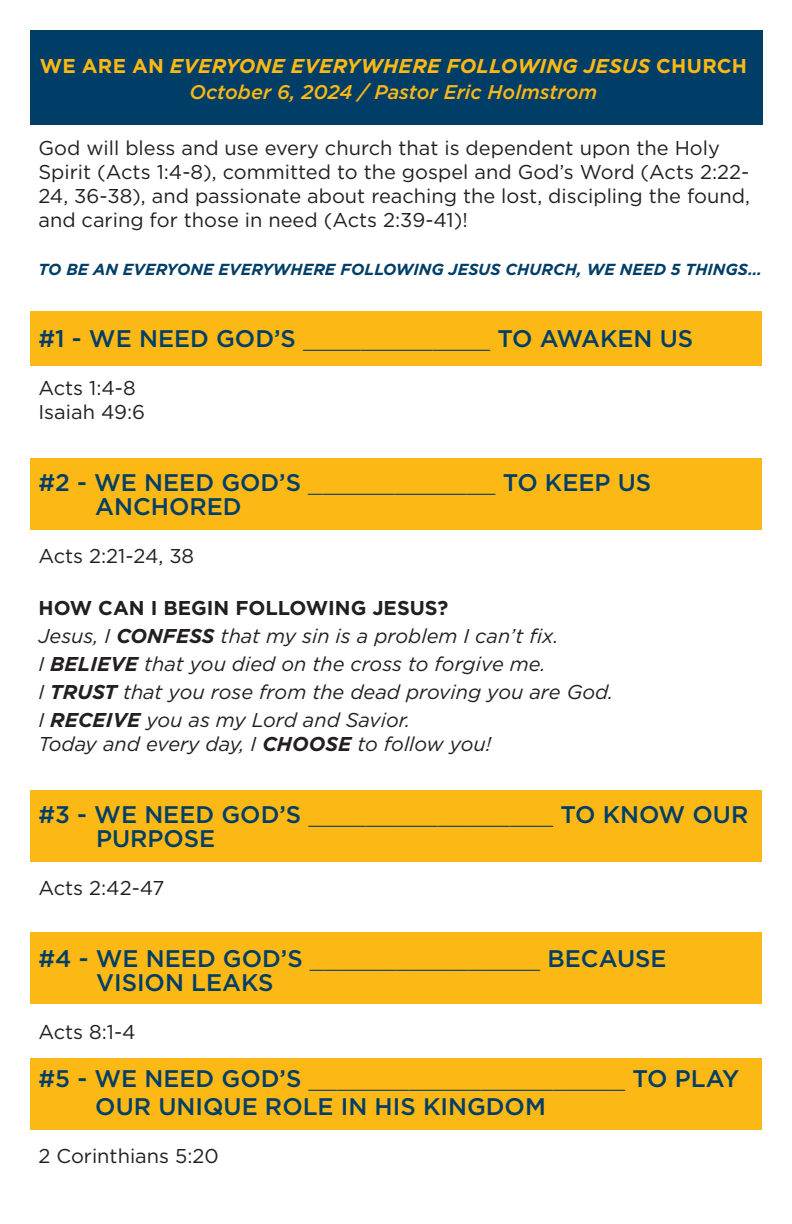
<style>
.page{position:relative;width:792px;height:1224px;background:#fff}
.page>*{position:absolute;margin:0;border:0;box-sizing:border-box;transform-origin:0 0}
.Hang_indent_1{font:500 24px/24px "Gotham";color:#013e67}
.Hang_3{font:500 24px "Gotham";color:#013e67}
.Hang_indent_1-2{font:20px/24px "Gotham";color:#231f20}
.Hang_indent_1-3{font:italic 20px "Gotham";color:#231f20}
.t1{font:italic 700 20px "Gotham";letter-spacing:.01em;color:#fcb814}
.Hang_indent_1-4{font:700 20px "Gotham";color:#231f20}
.t2{font:italic 500 19.8px "Gotham";color:#fcb814}
.t3{font:italic 700 16px "Gotham";color:#013e67}
.s1{font-style:normal}
.s2{font-weight:300}
.s3{font-weight:700}
</style>
<div class="page">
<div style="left:30px;top:311px;width:732px;height:55px;background:#fcb814"></div>
<div style="left:30px;top:458px;width:732px;height:72px;background:#fcb814"></div>
<div style="left:30px;top:790px;width:732px;height:72px;background:#fcb814"></div>
<div style="left:30px;top:932px;width:732px;height:72px;background:#fcb814"></div>
<div style="left:30px;top:1058px;width:732px;height:72px;background:#fcb814"></div>
<div style="left:30px;top:31px;width:732px;height:94px;background:#013e67"></div>
<p class="t1" style="left:40px;top:53px;width:709px"><span class="s1">WE ARE AN</span> EVERYONE EVERYWHERE FOLLOWING JESUS <span class="s1">CHURCH</span></p>
<p class="t2" style="left:190px;top:79px;width:409px">October 6, 2024 / Pastor Eric Holmstrom</p>
<p class="Hang_indent_1-2" style="left:38px;top:136px;width:713px">God will bless and use every church that is dependent upon the Holy Spirit (Acts 1:4-8), committed to the gospel and God’s Word (Acts 2:22- 24, 36-38), and passionate about reaching the lost, discipling the found, and caring for those in need (Acts 2:39-41)!</p>
<p class="t3" style="left:38px;top:259px;width:725px">TO BE AN EVERYONE EVERYWHERE FOLLOWING JESUS CHURCH, WE NEED 5 THINGS…</p>
<p class="Hang_3" style="left:38px;top:323px;width:656px">#1 - WE NEED GOD’S <span class="s2">_____________</span> TO AWAKEN US</p>
<p class="Hang_indent_1-2" style="left:38px;top:376px;width:99px">Acts 1:4-8</p>
<p class="Hang_indent_1-2" style="left:38px;top:400px;width:108px">Isaiah 49:6</p>
<p class="Hang_indent_1" style="left:95px;top:471px;width:558px;text-indent:-57px">#2 - WE NEED GOD’S <span class="s2">_____________</span> TO KEEP US<br>ANCHORED</p>
<p class="Hang_indent_1-2" style="left:38px;top:544px;width:157px">Acts 2:21-24, 38</p>
<p class="Hang_indent_1-4" style="left:38px;top:595px;width:411px">HOW CAN I BEGIN FOLLOWING JESUS?</p>
<p class="Hang_indent_1-3" style="left:38px;top:624px;width:522px">Jesus, I <span class="s3">CONFESS</span> that my sin is a problem I can’t fix.</p>
<p class="Hang_indent_1-3" style="left:38px;top:652px;width:508px">I <span class="s3">BELIEVE</span> that you died on the cross to forgive me.</p>
<p class="Hang_indent_1-3" style="left:38px;top:680px;width:576px">I <span class="s3">TRUST</span> that you rose from the dead proving you are God.</p>
<p class="Hang_indent_1-3" style="left:38px;top:708px;width:373px">I <span class="s3">RECEIVE</span> you as my Lord and Savior.</p>
<p class="Hang_indent_1-3" style="left:38px;top:732px;width:454px">Today and every day, I <span class="s3">CHOOSE</span> to follow you!</p>
<p class="Hang_indent_1" style="left:38px;top:803px;width:711px">#3 - WE NEED GOD’S <span class="s2">_________________</span> TO KNOW OUR</p>
<p class="Hang_indent_1" style="left:96px;top:827px;width:121px">PURPOSE</p>
<p class="Hang_indent_1-2" style="left:38px;top:876px;width:127px">Acts 2:42-47</p>
<p class="Hang_indent_1" style="left:38px;top:947px;width:630px">#4 - WE NEED GOD’S <span class="s2">________________</span> BECAUSE</p>
<p class="Hang_indent_1" style="left:96px;top:971px;width:179px">VISION LEAKS</p>
<p class="Hang_indent_1-2" style="left:38px;top:1020px;width:99px">Acts 8:1-4</p>
<p class="Hang_indent_1" style="left:95px;top:1065px;width:645px;line-height:28px;text-indent:-57px">#5 - WE NEED GOD’S <span class="s2">______________________</span> TO PLAY<br>OUR UNIQUE ROLE IN HIS KINGDOM</p>
<p class="Hang_indent_1-2" style="left:38px;top:1144px;width:182px">2 Corinthians 5:20</p>
</div>
